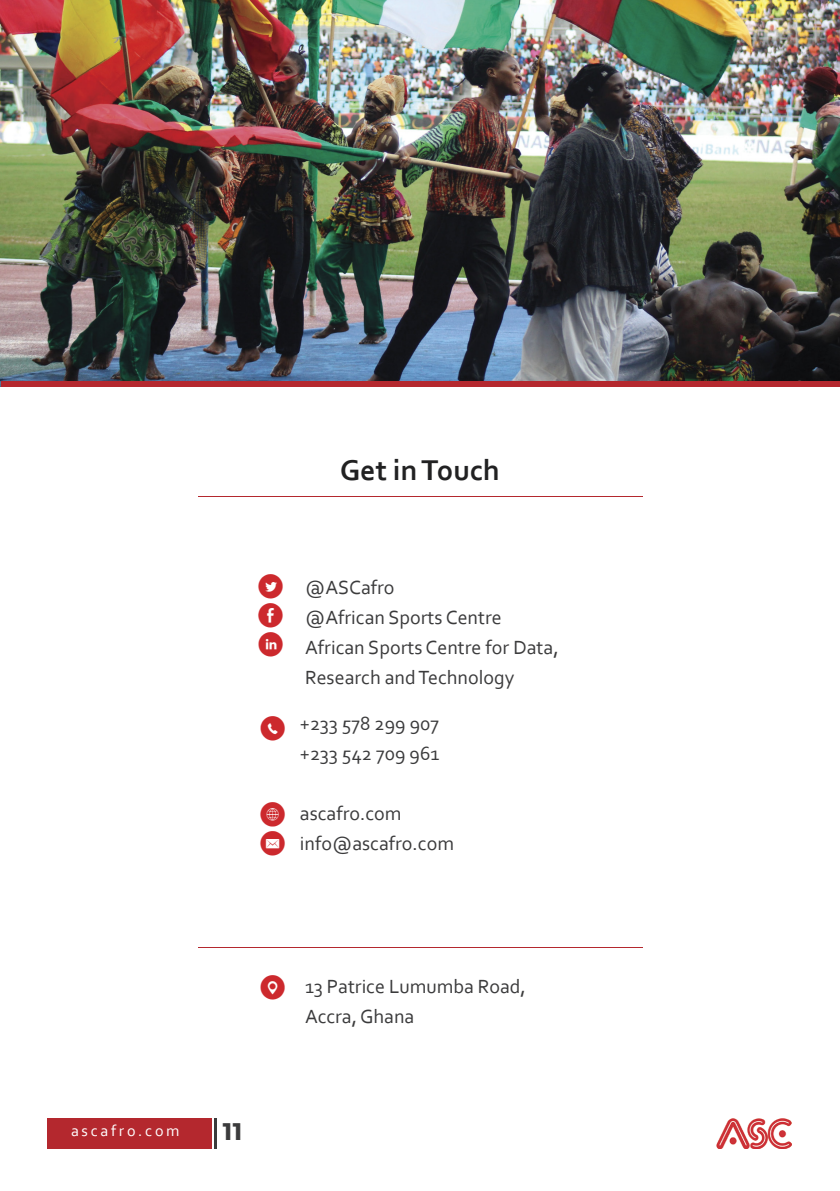
<style>
.page{position:relative;width:840px;height:1191px;background:#fff}
.page>*{position:absolute;margin:0;border:0;box-sizing:border-box;transform-origin:0 0}
.t1{font:700 30px "Corbel";color:#212122}
.t2{font:24px/28.8px "Social Media Circled";color:#cc292d;text-align:justify}
.t3{font:700 24px "Montserrat";color:#3b3b3c}
.t4{font:20px/30px "Corbel";color:#3b3b3c}
.t5{font:16px "Corbel";letter-spacing:.17em;color:#fff}
</style>
<div class="page">
<div style="left:48px;top:1118px;width:164px;height:31px;background:#b4282e"></div>
<hr style="left:214px;top:1118px;width:3px;height:31px;background:#3b3b3c">
<img style="left:716px;top:1118px;width:75px;height:31px">
<hr style="left:198px;top:496px;width:443px;height:1px;background:#b4282e">
<hr style="left:198px;top:946px;width:443px;height:1px;background:#b4282e">
<img style="left:0;top:0;width:839px;height:386px">
<div style="left:1px;top:381px;width:838px;height:6px;background:#b4282e"></div>
<h1 class="t1" style="left:340px;top:451px;width:161px">Get in Touch</h1>
<p class="t2" style="left:258px;top:572px;width:27px">D E C</p>
<p class="t2" style="left:260px;top:713px;width:27px">m</p>
<p class="t2" style="left:260px;top:800px;width:27px">K k</p>
<p class="t4" style="left:305px;top:572px;width:255px">@ASCafro<br>@African Sports Centre<br>African Sports Centre for Data,<br>Research and Technology</p>
<p class="t4" style="left:300px;top:707px;width:141px">+233 578 299 907 +233 542 709 961</p>
<p class="t4" style="left:300px;top:797px;width:155px">ascafro.com info@ascafro.com</p>
<p class="t5" style="left:71px;top:1121px;width:110px">ascafro.com</p>
<p class="t2" style="left:260px;top:972px;width:27px">9</p>
<p class="t4" style="left:305px;top:970px;width:222px">13 Patrice Lumumba Road,<br>Accra, Ghana</p>
<p class="t3" style="left:223px;top:1116px;width:21px">11</p>
</div>
